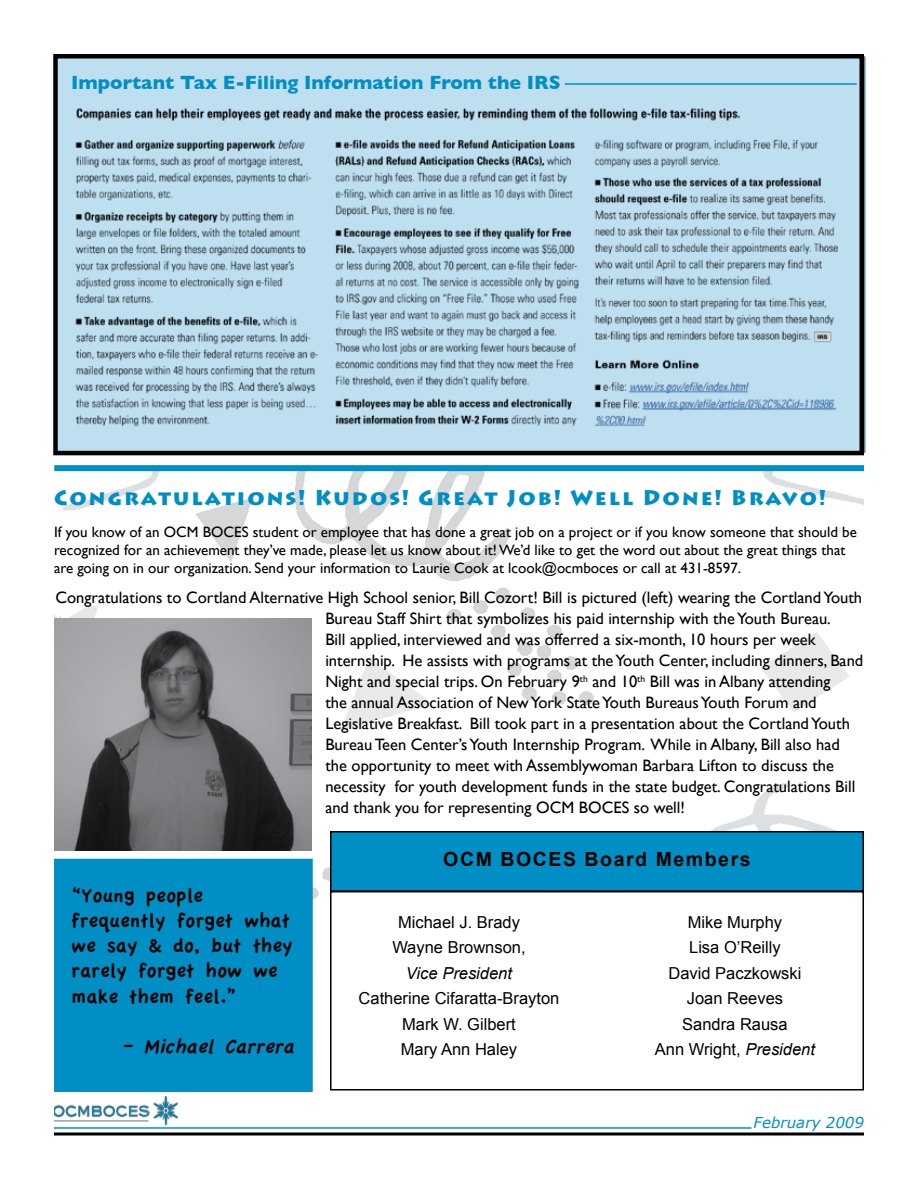
<style>
.page{position:relative;width:918px;height:1188px;background:#fff}
.page>*{position:absolute;margin:0;border:0;box-sizing:border-box;transform-origin:0 0}
.t1{font:21px/25.2px "Apple Casual";color:#000}
.t2{font:900 21px "Lithos Pro";letter-spacing:.1em;color:#008fc5}
.t3{font:italic 21px "Apple Casual";color:#000}
.t4{font:700 19.5px "Gill Sans";color:#008fc5}
.t5{font:700 19.5px "Arial";letter-spacing:.08em;color:#000}
.t6{font:16.5px/21px "Gill Sans";color:#000}
.t7{font:16.5px/25.5px "Arial";color:#000;text-align:center}
.t8{font:italic 16.5px "Arial";color:#000}
.t9{font:15px/18px "Gill Sans";color:#000}
.t10{font:italic 15px "Verdana";color:#008fc5}
.s1{font-style:italic}
</style>
<div class="page">
<svg style="left:54px;top:1132px;width:810px;height:4px;background:#3f3f3f"></svg>
<hr style="left:54px;top:1127px;width:698px;height:2px;background:#008fc5">
<img style="left:54px;top:1097px;width:124px;height:29px">
<img style="left:54px;top:471px;width:810px;height:429px">
<div style="left:54px;top:465px;width:810px;height:6px;background:#008fc5"></div>
<div style="left:54px;top:56px;width:812px;height:397px;background:#bedff0;border:2px solid #4e869e"></div>
<div style="left:53px;top:54px;width:811px;height:401px;border:4px solid #000"></div>
<div style="left:331px;top:832px;width:532px;height:59px;background:#008fc5"></div>
<div style="left:330px;top:831px;width:534px;height:61px;border:2px solid #000"></div>
<div style="left:331px;top:892px;width:532px;height:198px;background:#fff"></div>
<div style="left:330px;top:891px;width:534px;height:199px;border:2px solid #000"></div>
<img style="left:75px;top:108px;width:763px;height:319px">
<hr style="left:565px;top:83px;width:292px;height:2px;background:#008fc5">
<img style="left:54px;top:618px;width:258px;height:233px">
<div style="left:54px;top:859px;width:259px;height:233px;background:#008fc5"></div>
<p class="t4" style="left:71px;top:71px;width:491px">Important Tax E-Filing Information From the IRS</p>
<p class="t2" style="left:54px;top:485px;width:774px">Congratulations! Kudos! Great Job! Well Done! Bravo!</p>
<p class="t9" style="left:54px;top:523px;width:804px">If you know of an OCM BOCES student or employee that has done a great job on a project or if you know someone that should be recognized for an achievement they’ve made, please let us know about it!We’d like to get the word out about the great things that are going on in our organization. Send your information to Laurie Cook at lcook@ocmboces or call at 431-8597.</p>
<p class="t6" style="left:325px;top:587px;width:540px;text-indent:-270px">Congratulations to Cortland Alternative High School senior, Bill Cozort! Bill is pictured (left) wearing the CortlandYouth Bureau Staff Shirt that symbolizes his paid internship with the Youth Bureau.<br>Bill applied, interviewed and was offerred a six-month, 10 hours per week internship. He assists with programs at theYouth Center, including dinners, Band Night and special trips. On February 9<sup>th</sup> and 10<sup>th</sup> Bill was in Albany attending<br>the annual Association of NewYork StateYouth BureausYouth Forum and Legislative Breakfast. Bill took part in a presentation about the CortlandYouth Bureau Teen Center’s Youth Internship Program. While in Albany, Bill also had the opportunity to meet with Assemblywoman Barbara Lifton to discuss the necessity for youth development funds in the state budget. Congratulations Bill and thank you for representing OCM BOCES so well!</p>
<p class="t1" style="left:71px;top:883px;width:223px">“Young people frequently forget what we say &amp; do, but they rarely forget how we make them feel.”</p>
<p class="t3" style="left:121px;top:1035px;width:179px">– Michael Carrera</p>
<p class="t5" style="left:443px;top:847px;width:309px">OCM BOCES Board Members</p>
<p class="t7" style="left:392px;top:909px;width:135px">Michael J. Brady<br>Wayne Brownson,</p>
<p class="t8" style="left:406px;top:962px;width:108px">Vice President</p>
<p class="t7" style="left:359px;top:986px;width:202px">Catherine Cifaratta-Brayton<br>Mark W. Gilbert<br>Mary Ann Haley</p>
<p class="t7" style="left:655px;top:909px;width:162px">Mike Murphy<br>Lisa O’Reilly<br>David Paczkowski<br>Joan Reeves<br>Sandra Rausa<br>Ann Wright, <span class="s1">President</span></p>
<p class="t10" style="left:754px;top:1113px;width:112px">February 2009</p>
</div>
